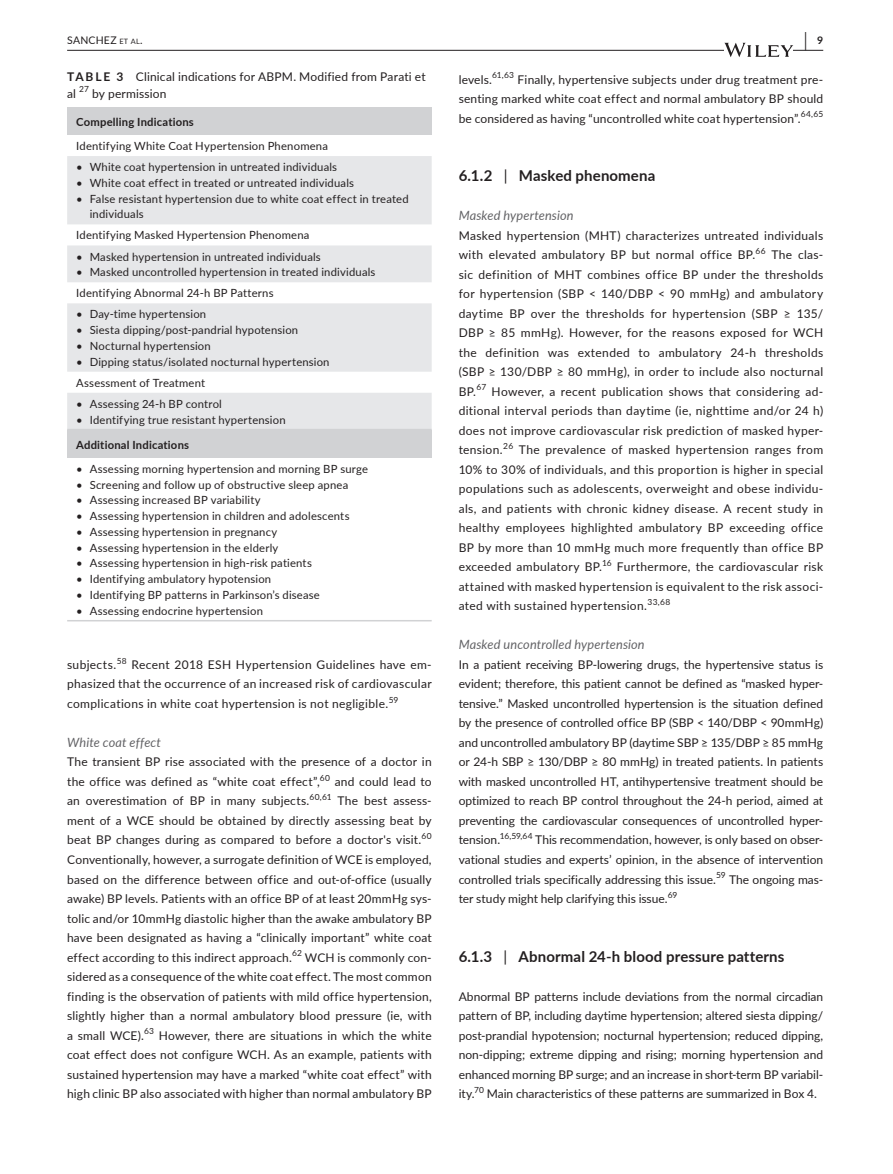
<style>
.page{position:relative;width:893px;height:1174px;background:#fff}
.page>*{position:absolute;margin:0;border:0;box-sizing:border-box;transform-origin:0 0}
.t1{font:700 19.5px "Lato";color:#231f20;scale:.48 1}
.t2{font:700 15px "Lato";letter-spacing:.01em;color:#231f20}
.t3{font:italic 12.75px "Lato";letter-spacing:.01em;color:#636366}
.t4{font:12px/19.5px "Lato";letter-spacing:.02em;color:#231f20;text-align:justify}
.t5{font:11.25px/21px "Lato";letter-spacing:.015em;color:#231f20}
.t6{font:700 11.25px "Lato";letter-spacing:.015em;color:#231f20}
.t7{font:10.5px "Lato";letter-spacing:.02em;color:#231f20}
.t8{font:700 10.5px "Lato";color:#231f20}
.t9{font:8.4px "Lato";letter-spacing:.03em;color:#231f20}
.s1{font-size:7.35px}
.s2{font-weight:700}
.s3{font-weight:400}
</style>
<div class="page">
<hr style="left:67px;top:50px;width:756px;height:1px;background:#231f20">
<svg style="left:724px;top:43px;width:69px;height:14px"></svg>
<div style="left:67px;top:107px;width:365px;height:28px;background:#d1d2d4"></div>
<svg style="left:67px;top:156px;width:365px;height:273px;fill:#e6e7e9"></svg>
<hr style="left:67px;top:429px;width:365px;height:1px;background:#d1d2d4">
<div style="left:67px;top:430px;width:365px;height:28px;background:#d1d2d4"></div>
<hr style="left:67px;top:620px;width:365px;height:1px;background:#d1d2d4">
<h1 class="t1" style="left:804px;top:25px;width:7px">|</h1>
<p class="t7" style="left:67px;top:33px;width:77px">SANCHEZ <span class="s1">et al</span>.</p>
<p class="t8" style="left:817px;top:33px;width:8px">9</p>
<p class="t4" style="left:67px;top:68px;width:360px;line-height:16.5px"><span class="s2">TABLE 3</span> Clinical indications for ABPM. Modified from Parati et al <sup>27</sup> by permission</p>
<p class="t6" style="left:76px;top:113px;width:119px">Compelling Indications</p>
<p class="t5" style="left:76px;top:135px;width:253px">Identifying White Coat Hypertension Phenomena</p>
<p class="t5" style="left:76px;top:156px;width:262px">• White coat hypertension in untreated individuals</p>
<p class="t5" style="left:76px;top:172px;width:279px">• White coat effect in treated or untreated individuals</p>
<p class="t5" style="left:90px;top:190px;width:321px;line-height:15.8px;text-indent:-14px">• False resistant hypertension due to white coat effect in treated individuals</p>
<p class="t5" style="left:76px;top:224px;width:235px">Identifying Masked Hypertension Phenomena</p>
<p class="t5" style="left:76px;top:245px;width:246px">• Masked hypertension in untreated individuals</p>
<p class="t5" style="left:76px;top:261px;width:301px">• Masked uncontrolled hypertension in treated individuals<br>Identifying Abnormal 24-h BP Patterns</p>
<p class="t5" style="left:76px;top:303px;width:132px">• Day-time hypertension</p>
<p class="t5" style="left:76px;top:319px;width:224px">• Siesta dipping/post-pandrial hypotension</p>
<p class="t5" style="left:76px;top:335px;width:136px">• Nocturnal hypertension</p>
<p class="t5" style="left:76px;top:351px;width:255px">• Dipping status/isolated nocturnal hypertension<br>Assessment of Treatment</p>
<p class="t5" style="left:76px;top:393px;width:147px">• Assessing 24-h BP control</p>
<p class="t5" style="left:76px;top:408px;width:211px">• Identifying true resistant hypertension</p>
<p class="t6" style="left:76px;top:436px;width:114px">Additional Indications</p>
<p class="t5" style="left:76px;top:458px;width:293px">• Assessing morning hypertension and morning BP surge</p>
<p class="t5" style="left:76px;top:473px;width:274px">• Screening and follow up of obstructive sleep apnea</p>
<p class="t5" style="left:76px;top:489px;width:186px">• Assessing increased BP variability</p>
<p class="t5" style="left:76px;top:505px;width:275px">• Assessing hypertension in children and adolescents</p>
<p class="t5" style="left:76px;top:521px;width:203px">• Assessing hypertension in pregnancy</p>
<p class="t5" style="left:76px;top:536px;width:204px">• Assessing hypertension in the elderly</p>
<p class="t5" style="left:76px;top:552px;width:237px">• Assessing hypertension in high-risk patients</p>
<p class="t5" style="left:76px;top:568px;width:197px">• Identifying ambulatory hypotension</p>
<p class="t5" style="left:76px;top:584px;width:245px">• Identifying BP patterns in Parkinson’s disease</p>
<p class="t5" style="left:76px;top:599px;width:188px">• Assessing endocrine hypertension</p>
<p class="t4" style="left:67px;top:654px;width:51px">subjects.</p>
<p class="t9" style="left:117px;top:654px;width:12px">58</p>
<p class="t4" style="left:67px;top:654px;width:366px;text-indent:64px">Recent 2018 ESH Hypertension Guidelines have em&shy;phasized that the occurrence of an increased risk of cardiovascular complications in white coat hypertension is not negligible.</p>
<p class="t9" style="left:389px;top:693px;width:11px">59</p>
<p class="t3" style="left:67px;top:733px;width:96px">White coat effect</p>
<p class="t4" style="left:67px;top:752px;width:366px">The transient BP rise associated with the presence of a doctor in the office was defined as “white coat effect”,</p>
<p class="t9" style="left:320px;top:771px;width:12px">60</p>
<p class="t4" style="left:67px;top:771px;width:366px;text-indent:268px">and could lead to an overestimation of BP in many subjects.<sup>60,61</sup> The best assess&shy;ment of a WCE should be obtained by directly assessing beat by beat BP changes during as compared to before a doctor's visit.<sup>60<br></sup>Conventionally, however, a surrogate definition of WCE is employed, based on the difference between office and out-of-office (usually awake) BP levels. Patients with an office BP of at least 20mmHg sys&shy;tolic and/or 10mmHg diastolic higher than the awake ambulatory BP have been designated as having a “clinically important” white coat effect according to this indirect approach.<sup>62</sup> WCH is commonly con&shy;sidered as a consequence of the white coat effect. The most common finding is the observation of patients with mild office hypertension, slightly higher than a normal ambulatory blood pressure (ie, with a small WCE).<sup>63</sup> However, there are situations in which the white coat effect does not configure WCH. As an example, patients with sustained hypertension may have a marked “white coat effect” with high clinic BP also associated with higher than normal ambulatory BP</p>
<p class="t4" style="left:459px;top:69px;width:35px">levels.</p>
<p class="t9" style="left:492px;top:69px;width:23px">61,63</p>
<p class="t4" style="left:459px;top:69px;width:366px;text-indent:59px">Finally, hypertensive subjects under drug treatment pre&shy;senting marked white coat effect and normal ambulatory BP should be considered as having “uncontrolled white coat hypertension”.</p>
<p class="t9" style="left:801px;top:108px;width:24px">64,65</p>
<p class="t2" style="left:459px;top:165px;width:198px">6.1.2 <span class="s3">|</span> Masked phenomena</p>
<p class="t3" style="left:459px;top:206px;width:116px">Masked hypertension</p>
<p class="t4" style="left:459px;top:225px;width:366px">Masked hypertension (MHT) characterizes untreated individuals with elevated ambulatory BP but normal office BP.</p>
<p class="t9" style="left:756px;top:245px;width:12px">66</p>
<p class="t4" style="left:459px;top:245px;width:366px;text-indent:313px">The clas&shy;sic definition of MHT combines office BP under the thresholds for hypertension (SBP &lt; 140/DBP &lt; 90 mmHg) and ambulatory daytime BP over the thresholds for hypertension (SBP ≥ 135/ DBP ≥ 85 mmHg). However, for the reasons exposed for WCH the definition was extended to ambulatory 24-h thresholds (SBP ≥ 130/DBP ≥ 80 mmHg), in order to include also nocturnal BP.</p>
<p class="t9" style="left:476px;top:381px;width:11px">67</p>
<p class="t4" style="left:459px;top:381px;width:366px;text-indent:33px">However, a recent publication shows that considering ad&shy;ditional interval periods than daytime (ie, nighttime and/or 24 h) does not improve cardiovascular risk prediction of masked hyper&shy;tension.</p>
<p class="t9" style="left:503px;top:440px;width:11px">26</p>
<p class="t4" style="left:459px;top:440px;width:366px;text-indent:60px">The prevalence of masked hypertension ranges from 10% to 30% of individuals, and this proportion is higher in special populations such as adolescents, overweight and obese individu&shy;als, and patients with chronic kidney disease. A recent study in healthy employees highlighted ambulatory BP exceeding office BP by more than 10 mmHg much more frequently than office BP exceeded ambulatory BP.</p>
<p class="t9" style="left:602px;top:557px;width:11px">16</p>
<p class="t4" style="left:459px;top:557px;width:366px;text-indent:158px">Furthermore, the cardiovascular risk attained with masked hypertension is equivalent to the risk associ&shy;ated with sustained hypertension.</p>
<p class="t9" style="left:647px;top:596px;width:24px">33,68</p>
<p class="t3" style="left:459px;top:635px;width:188px">Masked uncontrolled hypertension</p>
<p class="t4" style="left:459px;top:654px;width:366px">In a patient receiving BP-lowering drugs, the hypertensive status is evident; therefore, this patient cannot be defined as “masked hyper&shy;tensive.” Masked uncontrolled hypertension is the situation defined by the presence of controlled office BP (SBP &lt; 140/DBP &lt; 90mmHg) and uncontrolled ambulatory BP (daytime SBP ≥ 135/DBP ≥ 85 mmHg or 24-h SBP ≥ 130/DBP ≥ 80 mmHg) in treated patients. In patients with masked uncontrolled HT, antihypertensive treatment should be optimized to reach BP control throughout the 24-h period, aimed at preventing the cardiovascular consequences of uncontrolled hyper&shy;tension.<sup>16,59,64</sup> This recommendation, however, is only based on obser&shy;vational studies and experts’ opinion, in the absence of intervention controlled trials specifically addressing this issue.<sup>59</sup> The ongoing mas&shy;ter study might help clarifying this issue.<sup>69</sup></p>
<p class="t2" style="left:459px;top:945px;width:327px">6.1.3 <span class="s3">|</span> Abnormal 24-h blood pressure patterns</p>
<p class="t4" style="left:459px;top:986px;width:366px">Abnormal BP patterns include deviations from the normal circadian pattern of BP, including daytime hypertension; altered siesta dipping/ post-prandial hypotension; nocturnal hypertension; reduced dipping, non-dipping; extreme dipping and rising; morning hypertension and enhanced morning BP surge; and an increase in short-term BP variabil&shy;ity.<sup>70</sup> Main characteristics of these patterns are summarized in Box 4.</p>
</div>
